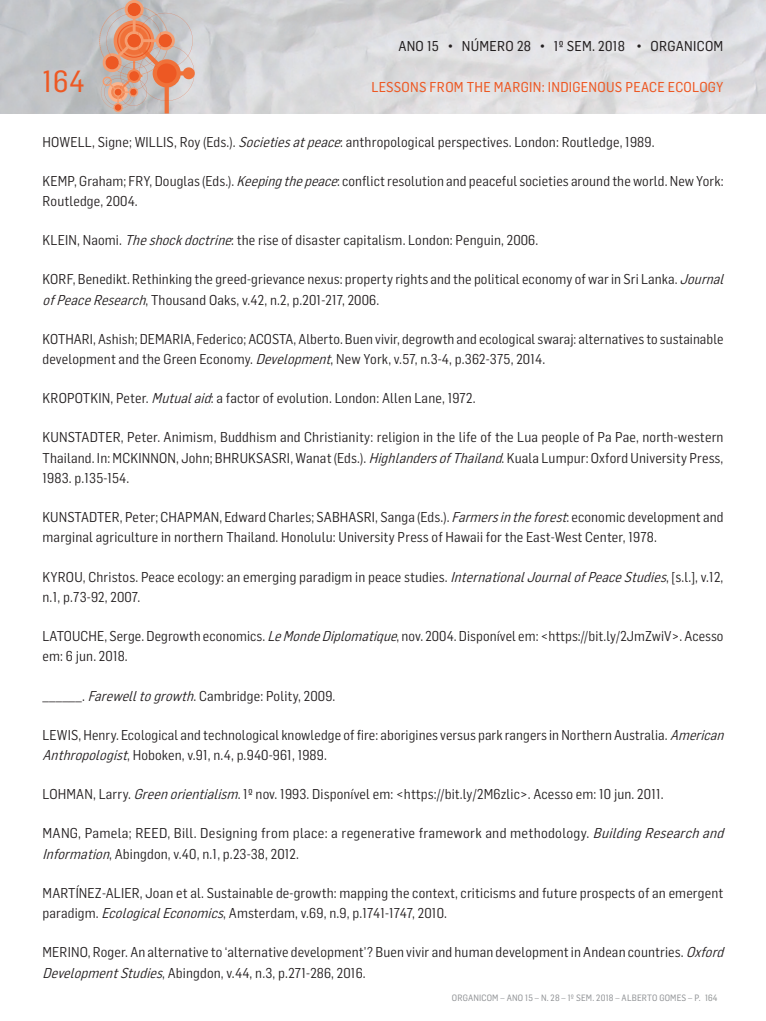
<style>
.page{position:relative;width:766px;height:1021px;background:#fff}
.page>*{position:absolute;margin:0;border:0;box-sizing:border-box;transform-origin:0 0}
.t1{font:30px "Flama Semicondensed Basic";color:#ed5823}
.Texto{font:14px/20.3px "Flama Semicondensed";letter-spacing:.01em;color:#231f20}
.t2{font:14px "Flama Semicondensed Basic";letter-spacing:.02em;color:#ed5823}
.t3{font:14px "Flama Semicondensed Basic";letter-spacing:.02em;color:#231f20}
.t4{font:9px "Flama Semicondensed Basic";letter-spacing:.02em;color:#939598}
.s1{font-style:italic}
.s2{color:#929595}
</style>
<div class="page">
<svg style="left:99px;top:0;width:96px;height:113px;background:#d3aa99"></svg>
<p class="t3" style="left:398px;top:37px;width:326px">ANO 15 • NÚMERO 28 • 1º SEM. 2018 • ORGANICOM</p>
<h1 class="t1" style="left:43px;top:62px;width:44px">164</h1>
<p class="t2" style="left:371px;top:78px;width:353px">LESSONS FROM THE MARGIN: INDIGENOUS PEACE ECOLOGY</p>
<p class="Texto" style="left:43px;top:131px;width:613px">HOWELL, Signe; WILLIS, Roy (Eds.). <span class="s1">Societiesatpeace</span>: anthropological perspectives. London: Routledge, 1989.</p>
<p class="Texto" style="left:43px;top:170px;width:682px">KEMP, Graham; FRY, Douglas (Eds.). <span class="s1">Keepingthepeace</span>: conflict resolution and peaceful societies around the world. New York:<br>Routledge, 2004.</p>
<p class="Texto" style="left:43px;top:229px;width:497px">KLEIN, Naomi. <span class="s1">Theshockdoctrine</span>: the rise of disaster capitalism. London: Penguin, 2006.</p>
<p class="Texto" style="left:43px;top:268px;width:686px">KORF, Benedikt. Rethinking the greed-grievance nexus: property rights and the political economy of war in Sri Lanka. <span class="s1">Journal ofPeaceResearch</span>, Thousand Oaks, v. 42, n. 2, p. 201-217, 2006.</p>
<p class="Texto" style="left:43px;top:328px;width:682px">KOTHARI, Ashish; DEMARIA, Federico; ACOSTA, Alberto. Buen vivir, degrowth and ecological swaraj: alternatives to sustainable development and the Green Economy. <span class="s1">Development</span>, New York, v. 57, n. 3-4, p. 362-375, 2014.</p>
<p class="Texto" style="left:43px;top:387px;width:434px">KROPOTKIN, Peter. <span class="s1">Mutualaid</span>: a factor of evolution. London: Allen Lane, 1972.</p>
<p class="Texto" style="left:43px;top:427px;width:682px;text-align:justify">KUNSTADTER, Peter. Animism, Buddhism and Christianity: religion in the life of the Lua people of Pa Pae, north-western Thailand. In: MCKINNON, John; BHRUKSASRI, Wanat (Eds.). <span class="s1">HighlandersofThailand</span>. Kuala Lumpur: Oxford University Press, 1983. p. 135-154.</p>
<p class="Texto" style="left:43px;top:506px;width:682px">KUNSTADTER, Peter; CHAPMAN, Edward Charles; SABHASRI, Sanga (Eds.). <span class="s1">Farmersintheforest</span>: economic development and marginal agriculture in northern Thailand. Honolulu: University Press of Hawaii for the East-West Center, 1978.</p>
<p class="Texto" style="left:43px;top:566px;width:682px">KYROU, Christos. Peace ecology: an emerging paradigm in peace studies. <span class="s1">InternationalJournalofPeaceStudies</span>, [s.l.], v. 12, n. 1, p. 73-92, 2007.</p>
<p class="Texto" style="left:43px;top:625px;width:682px">LATOUCHE, Serge. Degrowth economics. <span class="s1">LeMondeDiplomatique</span>, nov. 2004. Disponível em: &lt;https://bit.ly/2JmZwiV&gt;. Acesso em: 6 jun. 2018.</p>
<p class="Texto" style="left:43px;top:685px;width:294px">______. <span class="s1">Farewelltogrowth</span>. Cambridge: Polity, 2009.</p>
<p class="Texto" style="left:43px;top:724px;width:686px">LEWIS, Henry. Ecological and technological knowledge of fire: aborigines versus park rangers in Northern Australia. <span class="s1">American<br>Anthropologist</span>, Hoboken, v. 91, n. 4, p. 940-961, 1989.</p>
<p class="Texto" style="left:43px;top:783px;width:622px">LOHMAN, Larry. <span class="s1">Greenorientialism</span>. 1º nov. 1993. Disponível em: &lt;https://bit.ly/2M6zlic&gt;. Acesso em: 10 jun. 2011.</p>
<p class="Texto" style="left:43px;top:822px;width:686px">MANG, Pamela; REED, Bill. Designing from place: a regenerative framework and methodology. <span class="s1">BuildingResearchand<br>Information</span>, Abingdon, v. 40, n. 1, p. 23-38, 2012.</p>
<p class="Texto" style="left:43px;top:882px;width:682px">MARTÍNEZ-ALIER, Joan et al. Sustainable de-growth: mapping the context, criticisms and future prospects of an emergent paradigm. <span class="s1">EcologicalEconomics</span>, Amsterdam, v. 69, n. 9, p. 1741-1747, 2010.</p>
<p class="Texto" style="left:43px;top:941px;width:686px">MERINO, Roger. An alternative to ‘alternative development’? Buen vivir and human development in Andean countries. <span class="s1">Oxford<br>DevelopmentStudies</span>, Abingdon, v. 44, n. 3, p. 271-286, 2016.</p>
<p class="t4" style="left:451px;top:992px;width:218px">ORGANICOM – ANO 15 – N. 28 – 1º SEM. 2018 – ALBERTO GOMES</p>
<p class="t4" style="left:688px;top:992px;width:31px">– P. <span class="s2">164</span></p>
</div>
